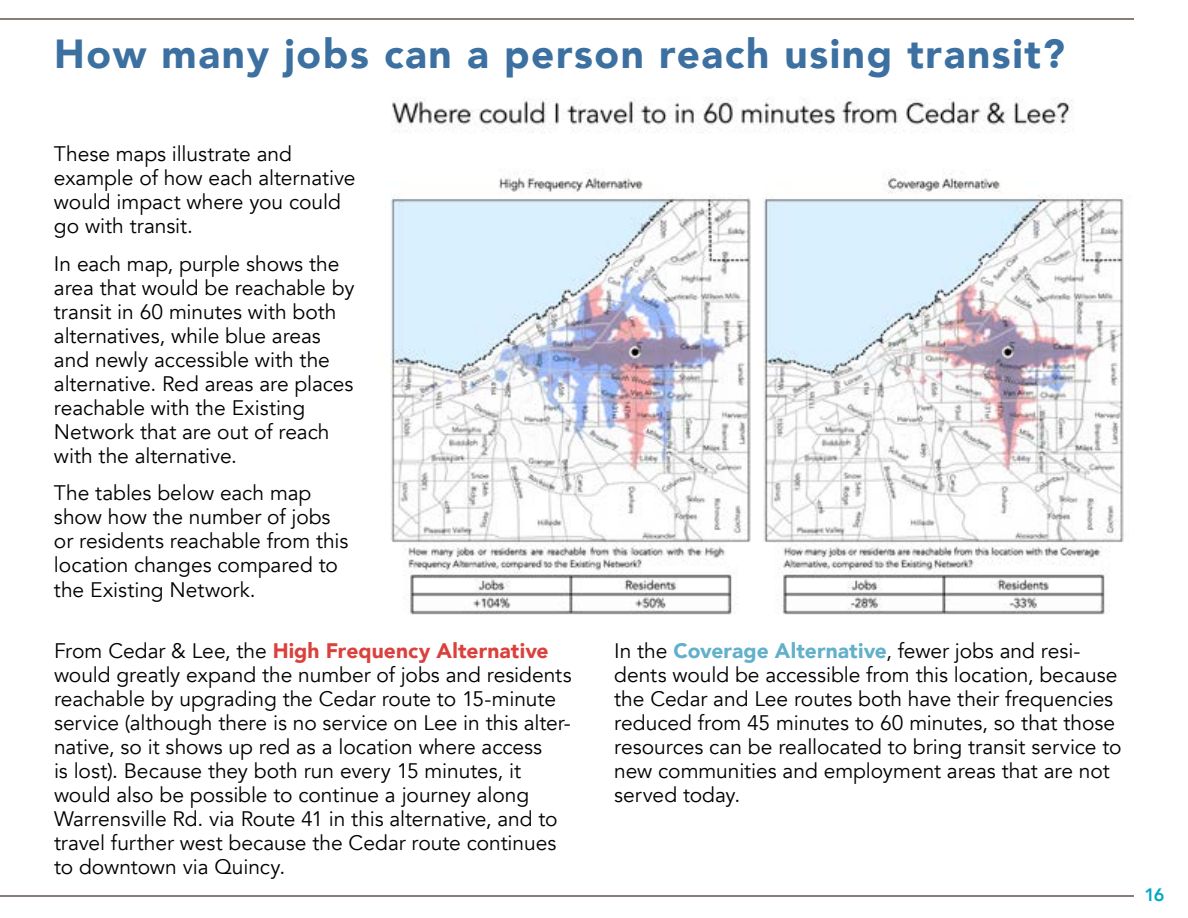
<style>
.page{position:relative;width:1188px;height:918px;background:#fff}
.page>*{position:absolute;margin:0;border:0;box-sizing:border-box;transform-origin:0 0}
.t1{font:900 40.5px "Avenir";letter-spacing:.04em;color:#3b70a1}
.t2{font:21px/24px "Avenir";letter-spacing:-.005em;color:#000}
.t3{font:800 18px "Avenir";color:#00a8c6}
.s1{font-weight:900;color:#da413c}
.s2{font-weight:900;color:#62b0ca}
</style>
<div class="page">
<hr style="left:0;top:18px;width:1134px;height:2px;background:#887d79">
<hr style="left:0;top:896px;width:1134px;height:1px;background:#887d79">
<img style="left:390px;top:97px;width:734px;height:518px">
<h1 class="t1" style="left:54px;top:19px;width:1013px">How many jobs can a person reach using transit?</h1>
<p class="t2" style="left:54px;top:143px;width:303px">These maps illustrate and example of how each alternative would impact where you could go with transit.</p>
<p class="t2" style="left:54px;top:252px;width:302px">In each map, purple shows the area that would be reachable by transit in 60 minutes with both alternatives, while blue areas and newly accessible with the alternative. Red areas are places reachable with the Existing<br>Network that are out of reach with the alternative.</p>
<p class="t2" style="left:54px;top:482px;width:296px">The tables below each map show how the number of jobs or residents reachable from this location changes compared to the Existing Network.</p>
<p class="t2" style="left:54px;top:639px;width:519px">From Cedar &amp; Lee, the <span class="s1">High Frequency Alternative </span>would greatly expand the number of jobs and residents reachable by upgrading the Cedar route to 15-minute service (although there is no service on Lee in this alter&shy;native, so it shows up red as a location where access<br>is lost). Because they both run every 15 minutes, it would also be possible to continue a journey along Warrensville Rd. via Route 41 in this alternative, and to travel further west because the Cedar route continues to downtown via Quincy.</p>
<p class="t2" style="left:614px;top:639px;width:509px">In the <span class="s2">Coverage Alternative</span>, fewer jobs and resi&shy;dents would be accessible from this location, because the Cedar and Lee routes both have their frequencies reduced from 45 minutes to 60 minutes, so that those resources can be reallocated to bring transit service to new communities and employment areas that are not served today.</p>
<p class="t3" style="left:1144px;top:881px;width:22px">16</p>
</div>
